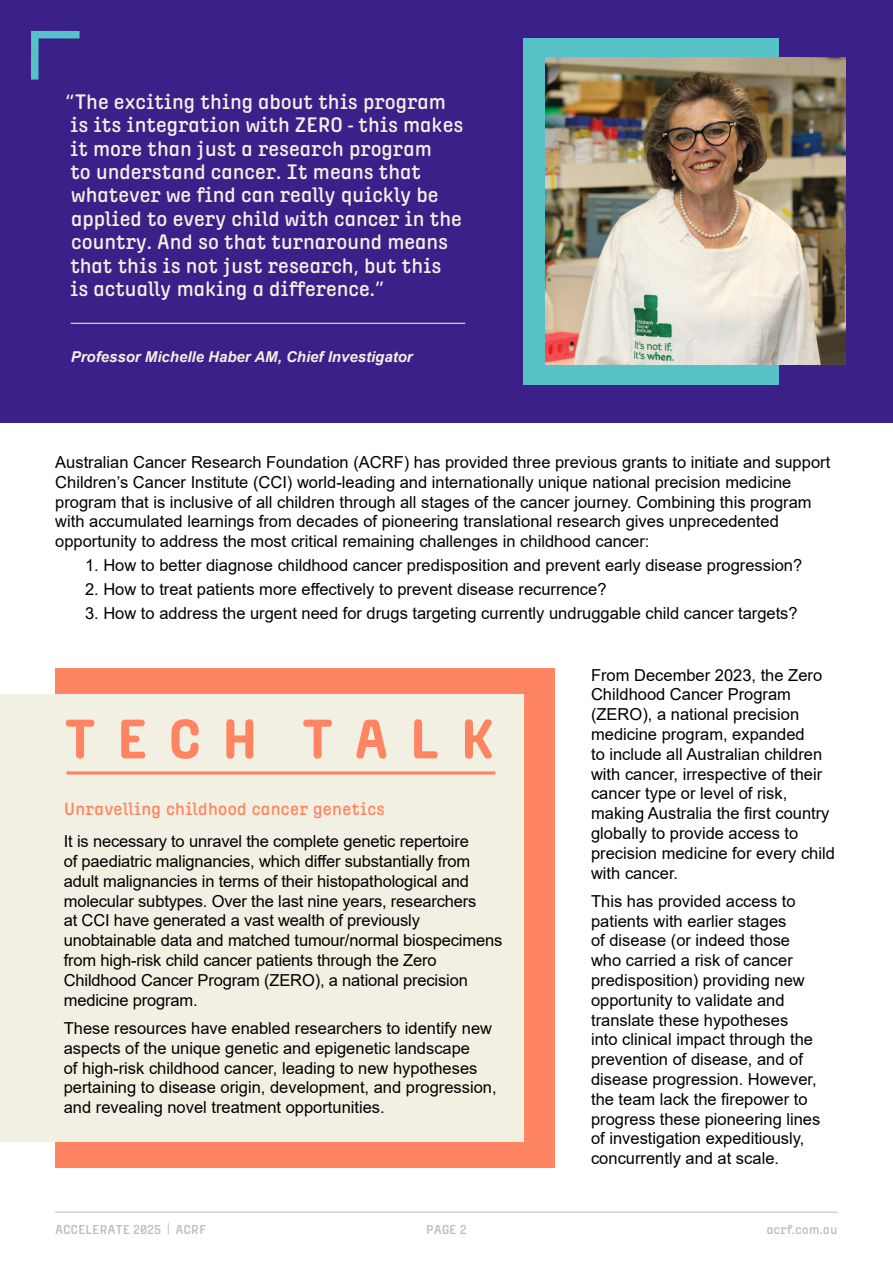
<style>
.page{position:relative;width:893px;height:1263px;background:#fff}
.page>*{position:absolute;margin:0;border:0;box-sizing:border-box;transform-origin:0 0}
.t1{font:600 19.5px/23.4px "ACRFBETA";letter-spacing:-.035em;color:#f2f0e3}
.t2{font:16.5px/19.8px "Arial";color:#000}
.t3{font:600 16.5px "ACRFBETA";letter-spacing:-.02em;color:#ff8562}
.t4{font:italic 700 15px "Arial";color:#f2f0e3}
.t5{font:600 12px "ACRFBETA";letter-spacing:-.02em;color:#bcbdb8}
.s1{font-family:"Century Gothic";font-weight:400}
</style>
<div class="page">
<div style="left:0;top:0;width:893px;height:422px;background:#3a2088"></div>
<hr style="left:71px;top:323px;width:394px;height:1px;background:#f2f0e3">
<div style="left:523px;top:38px;width:256px;height:346px;background:#56c2c8"></div>
<img style="left:545px;top:57px;width:300px;height:308px">
<div style="left:31px;top:31px;width:8px;height:49px;background:#56c2c8"></div>
<div style="left:31px;top:31px;width:49px;height:7px;background:#56c2c8"></div>
<div style="left:55px;top:668px;width:500px;height:499px;background:#ff8562"></div>
<div style="left:0;top:694px;width:523px;height:447px;background:#f2f0e3"></div>
<svg style="left:66px;top:719px;width:426px;height:40px"></svg>
<hr style="left:67px;top:771px;width:428px;height:3px;background:#ff8562">
<hr style="left:55px;top:1212px;width:783px;height:1px;background:#bcbdb8">
<p class="t1" style="left:65px;top:92px;width:400px">“The exciting thing about this program is its integration with ZERO - this makes it more than just a research program<br>to understand cancer. It means that whatever we find can really quickly be applied to every child with cancer in the country. And so that turnaround means that this is not just research, but this<br>is actually making a difference.”</p>
<p class="t4" style="left:71px;top:346px;width:344px">Professor Michelle Haber AM, Chief Investigator</p>
<p class="t2" style="left:55px;top:452px;width:776px">Australian Cancer Research Foundation (ACRF) has provided three previous grants to initiate and support Children’s Cancer Institute (CCI) world-leading and internationally unique national precision medicine program that is inclusive of all children through all stages of the cancer journey. Combining this program with accumulated learnings from decades of pioneering translational research gives unprecedented opportunity to address the most critical remaining challenges in childhood cancer:</p>
<p class="t2" style="left:85px;top:555px;width:719px">1. How to better diagnose childhood cancer predisposition and prevent early disease progression?</p>
<p class="t2" style="left:85px;top:580px;width:523px">2. How to treat patients more effectively to prevent disease recurrence?</p>
<p class="t2" style="left:85px;top:604px;width:714px">3. How to address the urgent need for drugs targeting currently undruggable child cancer targets?</p>
<p class="t3" style="left:64px;top:800px;width:323px">Unravelling childhood cancer genetics</p>
<p class="t2" style="left:64px;top:831px;width:440px">It is necessary to unravel the complete genetic repertoire<br>of paediatric malignancies, which differ substantially from adult malignancies in terms of their histopathological and molecular subtypes. Over the last nine years, researchers<br>at CCI have generated a vast wealth of previously unobtainable data and matched tumour/normal biospecimens from high-risk child cancer patients through the Zero Childhood Cancer Program (ZERO), a national precision medicine program.</p>
<p class="t2" style="left:64px;top:1018px;width:434px">These resources have enabled researchers to identify new aspects of the unique genetic and epigenetic landscape<br>of high-risk childhood cancer, leading to new hypotheses pertaining to disease origin, development, and progression, and revealing novel treatment opportunities.</p>
<p class="t2" style="left:591px;top:665px;width:245px">From December 2023, the Zero<br>Childhood Cancer Program (ZERO), a national precision medicine program, expanded<br>to include all Australian children with cancer, irrespective of their cancer type or level of risk, making Australia the first country globally to provide access to precision medicine for every child with cancer.</p>
<p class="t2" style="left:591px;top:891px;width:231px">This has provided access to patients with earlier stages<br>of disease (or indeed those who carried a risk of cancer predisposition) providing new opportunity to validate and translate these hypotheses<br>into clinical impact through the prevention of disease, and of disease progression. However, the team lack the firepower to progress these pioneering lines of investigation expeditiously, concurrently and at scale.</p>
<p class="t5" style="left:55px;top:1223px;width:152px">ACCELERATE 2025 <span class="s1">|</span> ACRF</p>
<p class="t5" style="left:426px;top:1223px;width:43px">PAGE 2</p>
<p class="t5" style="left:766px;top:1223px;width:73px">acrf.com.au</p>
</div>
